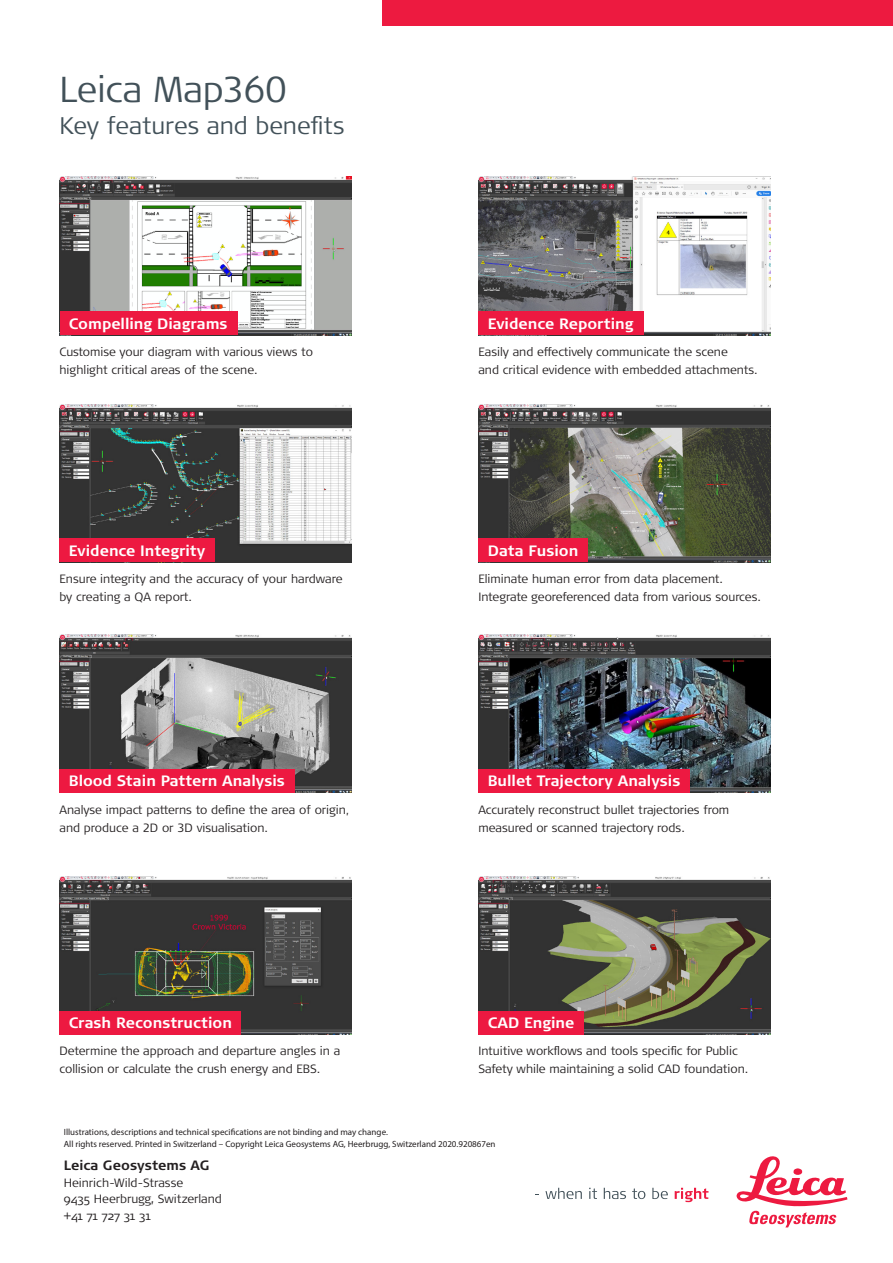
<style>
.page{position:relative;width:893px;height:1263px;background:#fff}
.page>*{position:absolute;margin:0;border:0;box-sizing:border-box;transform-origin:0 0}
._01_Headline_Signa_L{font:300 36px "Signa Column";letter-spacing:-.01em;color:#425159}
._01_Headline_Signa_L-2{font:300 24px "Signa Column";letter-spacing:-.005em;color:#425159}
.t1{font:700 15px "Signa Column";color:#fff}
.t2{font:700 13.5px "Signa Column";color:#231f20}
.t3{font:300 12px/18px "Signa Column";color:#231f20}
.t4{font:300 12px "Signa Pro";color:#231f20}
._03_Legal_Text_Signa{font:9px "Myriad Pro";color:#231f20}
</style>
<div class="page">
<div style="left:383px;top:0;width:510px;height:26px;background:#ed1a40"></div>
<svg style="left:545px;top:1188px;width:37px;height:11px"></svg>
<svg style="left:589px;top:1188px;width:8px;height:11px"></svg>
<svg style="left:604px;top:1188px;width:22px;height:11px"></svg>
<svg style="left:632px;top:1188px;width:13px;height:11px"></svg>
<svg style="left:652px;top:1188px;width:16px;height:11px"></svg>
<svg style="left:675px;top:1188px;width:33px;height:14px"></svg>
<svg style="left:736px;top:1156px;width:111px;height:71px"></svg>
<img style="left:60px;top:177px;width:292px;height:158px">
<img style="left:60px;top:404px;width:292px;height:158px">
<img style="left:60px;top:634px;width:292px;height:159px">
<img style="left:60px;top:876px;width:292px;height:159px">
<img style="left:478px;top:177px;width:293px;height:158px">
<img style="left:478px;top:404px;width:293px;height:158px">
<img style="left:478px;top:634px;width:293px;height:159px">
<img style="left:478px;top:876px;width:293px;height:159px">
<div style="left:60px;top:311px;width:177px;height:24px;background:#ed1941"></div>
<div style="left:60px;top:538px;width:155px;height:24px;background:#ed1941"></div>
<div style="left:60px;top:769px;width:235px;height:24px;background:#ed1941"></div>
<div style="left:60px;top:1011px;width:181px;height:24px;background:#ed1941"></div>
<div style="left:478px;top:311px;width:166px;height:24px;background:#ed1941"></div>
<div style="left:478px;top:538px;width:110px;height:24px;background:#ed1941"></div>
<div style="left:478px;top:769px;width:212px;height:24px;background:#ed1941"></div>
<div style="left:478px;top:1011px;width:106px;height:24px;background:#ed1941"></div>
<p class="_01_Headline_Signa_L" style="left:60px;top:67px;width:229px">Leica Map360</p>
<p class="_01_Headline_Signa_L-2" style="left:60px;top:110px;width:287px">Key features and benefits</p>
<p class="t1" style="left:69px;top:314px;width:160px">Compelling Diagrams</p>
<p class="t1" style="left:488px;top:314px;width:147px">Evidence Reporting</p>
<p class="t3" style="left:60px;top:343px;width:255px">Customise your diagram with various views to</p>
<p class="t3" style="left:60px;top:361px;width:200px">highlight critical areas of the scene.</p>
<p class="t3" style="left:478px;top:343px;width:281px">Easily and effectively communicate the scene<br>and critical evidence with embedded attachments.</p>
<p class="t1" style="left:69px;top:541px;width:138px">Evidence Integrity</p>
<p class="t1" style="left:488px;top:541px;width:92px">Data Fusion</p>
<p class="t3" style="left:60px;top:570px;width:285px">Ensure integrity and the accuracy of your hardware by creating a QA report.</p>
<p class="t3" style="left:478px;top:570px;width:246px">Eliminate human error from data placement.</p>
<p class="t3" style="left:478px;top:588px;width:284px">Integrate georeferenced data from various sources.</p>
<p class="t1" style="left:69px;top:772px;width:218px">Blood Stain Pattern Analysis</p>
<p class="t1" style="left:488px;top:772px;width:194px">Bullet Trajectory Analysis</p>
<p class="t3" style="left:60px;top:801px;width:292px">Analyse impact patterns to define the area of origin, and produce a 2D or 3D visualisation.</p>
<p class="t3" style="left:478px;top:801px;width:252px">Accurately reconstruct bullet trajectories from measured or scanned trajectory rods.</p>
<p class="t1" style="left:69px;top:1013px;width:165px">Crash Reconstruction</p>
<p class="t1" style="left:488px;top:1013px;width:88px">CAD Engine</p>
<p class="t3" style="left:60px;top:1042px;width:282px">Determine the approach and departure angles in a collision or calculate the crush energy and EBS.</p>
<p class="t3" style="left:478px;top:1042px;width:261px">Intuitive workflows and tools specific for Public</p>
<p class="t3" style="left:478px;top:1060px;width:272px">Safety while maintaining a solid CAD foundation.</p>
<p class="_03_Legal_Text_Signa" style="left:64px;top:1126px;width:326px">Illustrations, descriptions and technical specifications are not binding and may change.</p>
<p class="_03_Legal_Text_Signa" style="left:64px;top:1138px;width:433px">All rights reserved. Printed in Switzerland – Copyright Leica Geosystems AG, Heerbrugg, Switzerland 2020.920867en</p>
<p class="t2" style="left:64px;top:1157px;width:147px">Leica Geosystems AG</p>
<p class="t4" style="left:64px;top:1174px;width:121px">Heinrich-Wild-Strasse</p>
<p class="t4" style="left:64px;top:1191px;width:160px">9435 Heerbrugg, Switzerland</p>
<p class="t4" style="left:64px;top:1207px;width:89px">+41 71 727 31 31</p>
</div>
